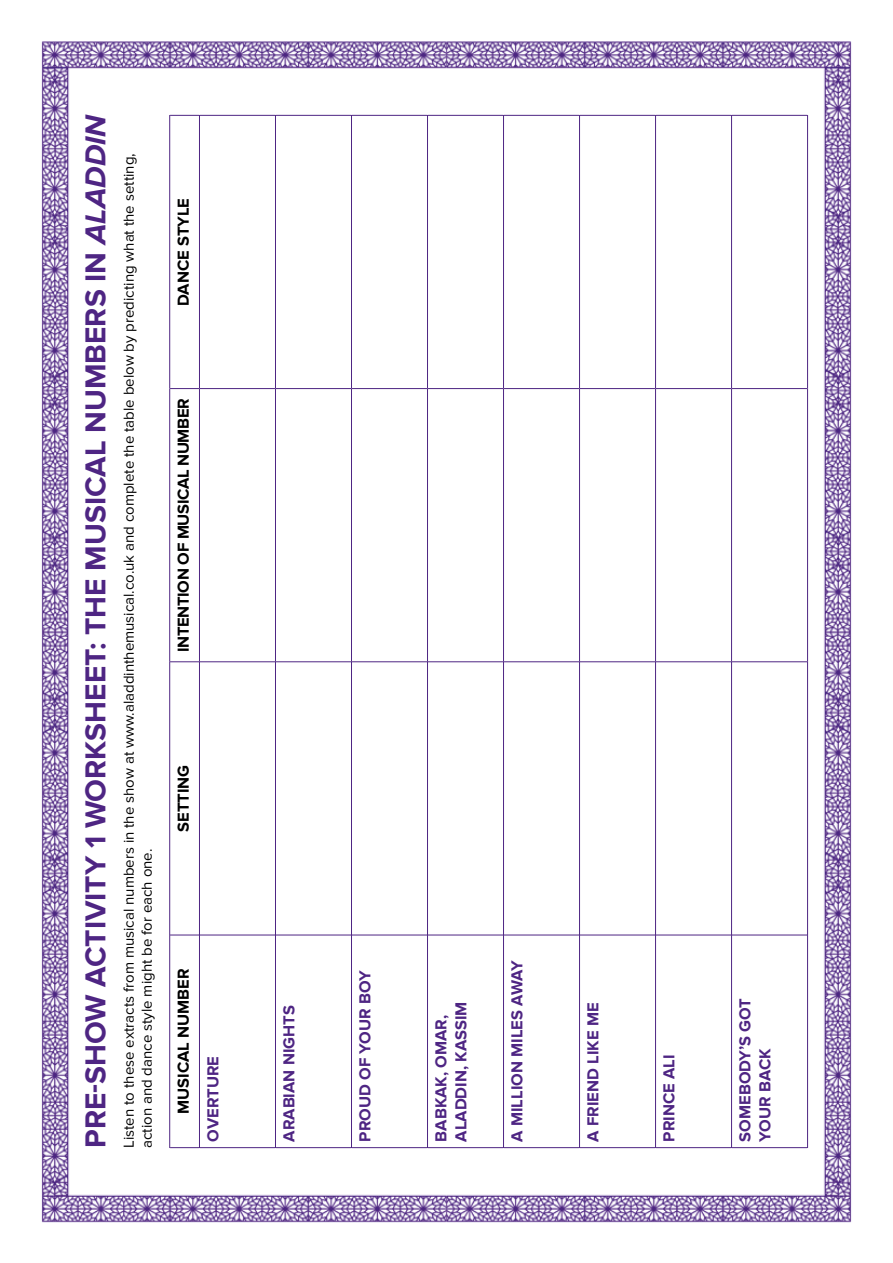
<style>
.page{position:relative;width:893px;height:1263px;background:#fff}
.page>*{position:absolute;margin:0;border:0;box-sizing:border-box;transform-origin:0 0}
.t1{font:700 29.85px "Proxima Nova";color:#4e2583}
.t2{font:700 16.5px/19.8px "Proxima Nova";color:#4e2583}
.t3{font:700 16.5px "Proxima Nova";letter-spacing:-.01em;color:#000}
.t4{font:15px/18px "Proxima Nova";color:#000}
.s1{font-style:italic}
</style>
<div class="page">
<img style="left:41px;top:41px;width:811px;height:1182px">
<hr style="left:169px;top:935px;width:1px;height:213px;background:#4e2583">
<svg style="left:170px;top:1147px;width:29px;height:1px"></svg>
<hr style="left:169px;top:662px;width:1px;height:273px;background:#4e2583">
<svg style="left:170px;top:935px;width:29px;height:1px"></svg>
<hr style="left:169px;top:389px;width:1px;height:273px;background:#4e2583">
<svg style="left:170px;top:661px;width:29px;height:1px"></svg>
<hr style="left:169px;top:115px;width:1px;height:274px;background:#4e2583">
<svg style="left:170px;top:388px;width:29px;height:1px"></svg>
<svg style="left:170px;top:115px;width:29px;height:1px"></svg>
<hr style="left:199px;top:935px;width:1px;height:213px;background:#4e2583">
<hr style="left:200px;top:1147px;width:75px;height:1px;background:#4e2583">
<hr style="left:199px;top:662px;width:1px;height:273px;background:#4e2583">
<hr style="left:200px;top:935px;width:75px;height:1px;background:#4e2583">
<hr style="left:199px;top:389px;width:1px;height:273px;background:#4e2583">
<hr style="left:200px;top:661px;width:75px;height:1px;background:#4e2583">
<hr style="left:199px;top:115px;width:1px;height:274px;background:#4e2583">
<hr style="left:200px;top:388px;width:75px;height:1px;background:#4e2583">
<hr style="left:200px;top:115px;width:75px;height:1px;background:#4e2583">
<hr style="left:275px;top:935px;width:1px;height:213px;background:#4e2583">
<hr style="left:276px;top:1147px;width:75px;height:1px;background:#4e2583">
<hr style="left:275px;top:662px;width:1px;height:273px;background:#4e2583">
<hr style="left:276px;top:935px;width:75px;height:1px;background:#4e2583">
<hr style="left:275px;top:389px;width:1px;height:273px;background:#4e2583">
<hr style="left:276px;top:661px;width:75px;height:1px;background:#4e2583">
<hr style="left:275px;top:115px;width:1px;height:274px;background:#4e2583">
<hr style="left:276px;top:388px;width:75px;height:1px;background:#4e2583">
<hr style="left:276px;top:115px;width:75px;height:1px;background:#4e2583">
<hr style="left:351px;top:935px;width:1px;height:213px;background:#4e2583">
<hr style="left:352px;top:1147px;width:75px;height:1px;background:#4e2583">
<hr style="left:351px;top:662px;width:1px;height:273px;background:#4e2583">
<hr style="left:352px;top:935px;width:75px;height:1px;background:#4e2583">
<hr style="left:351px;top:389px;width:1px;height:273px;background:#4e2583">
<hr style="left:352px;top:661px;width:75px;height:1px;background:#4e2583">
<hr style="left:351px;top:115px;width:1px;height:274px;background:#4e2583">
<hr style="left:352px;top:388px;width:75px;height:1px;background:#4e2583">
<hr style="left:352px;top:115px;width:75px;height:1px;background:#4e2583">
<hr style="left:427px;top:935px;width:1px;height:213px;background:#4e2583">
<hr style="left:428px;top:1147px;width:75px;height:1px;background:#4e2583">
<hr style="left:427px;top:662px;width:1px;height:273px;background:#4e2583">
<hr style="left:428px;top:935px;width:75px;height:1px;background:#4e2583">
<hr style="left:427px;top:389px;width:1px;height:273px;background:#4e2583">
<hr style="left:428px;top:661px;width:75px;height:1px;background:#4e2583">
<hr style="left:427px;top:115px;width:1px;height:274px;background:#4e2583">
<hr style="left:428px;top:388px;width:75px;height:1px;background:#4e2583">
<hr style="left:428px;top:115px;width:75px;height:1px;background:#4e2583">
<hr style="left:503px;top:935px;width:1px;height:213px;background:#4e2583">
<hr style="left:504px;top:1147px;width:75px;height:1px;background:#4e2583">
<hr style="left:503px;top:662px;width:1px;height:273px;background:#4e2583">
<hr style="left:504px;top:935px;width:75px;height:1px;background:#4e2583">
<hr style="left:503px;top:389px;width:1px;height:273px;background:#4e2583">
<hr style="left:504px;top:661px;width:75px;height:1px;background:#4e2583">
<hr style="left:503px;top:115px;width:1px;height:274px;background:#4e2583">
<hr style="left:504px;top:388px;width:75px;height:1px;background:#4e2583">
<hr style="left:504px;top:115px;width:75px;height:1px;background:#4e2583">
<hr style="left:579px;top:935px;width:1px;height:213px;background:#4e2583">
<hr style="left:580px;top:1147px;width:75px;height:1px;background:#4e2583">
<hr style="left:579px;top:662px;width:1px;height:273px;background:#4e2583">
<hr style="left:580px;top:935px;width:75px;height:1px;background:#4e2583">
<hr style="left:579px;top:389px;width:1px;height:273px;background:#4e2583">
<hr style="left:580px;top:661px;width:75px;height:1px;background:#4e2583">
<hr style="left:579px;top:115px;width:1px;height:274px;background:#4e2583">
<hr style="left:580px;top:388px;width:75px;height:1px;background:#4e2583">
<hr style="left:580px;top:115px;width:75px;height:1px;background:#4e2583">
<hr style="left:655px;top:935px;width:1px;height:213px;background:#4e2583">
<hr style="left:656px;top:1147px;width:75px;height:1px;background:#4e2583">
<hr style="left:655px;top:662px;width:1px;height:273px;background:#4e2583">
<hr style="left:656px;top:935px;width:75px;height:1px;background:#4e2583">
<hr style="left:655px;top:389px;width:1px;height:273px;background:#4e2583">
<hr style="left:656px;top:661px;width:75px;height:1px;background:#4e2583">
<hr style="left:655px;top:115px;width:1px;height:274px;background:#4e2583">
<hr style="left:656px;top:388px;width:75px;height:1px;background:#4e2583">
<hr style="left:656px;top:115px;width:75px;height:1px;background:#4e2583">
<hr style="left:731px;top:935px;width:1px;height:213px;background:#4e2583">
<hr style="left:732px;top:1147px;width:75px;height:1px;background:#4e2583">
<hr style="left:731px;top:662px;width:1px;height:273px;background:#4e2583">
<hr style="left:732px;top:935px;width:75px;height:1px;background:#4e2583">
<hr style="left:731px;top:389px;width:1px;height:273px;background:#4e2583">
<hr style="left:732px;top:661px;width:75px;height:1px;background:#4e2583">
<hr style="left:731px;top:115px;width:1px;height:274px;background:#4e2583">
<hr style="left:732px;top:388px;width:75px;height:1px;background:#4e2583">
<hr style="left:732px;top:115px;width:75px;height:1px;background:#4e2583">
<hr style="left:807px;top:935px;width:1px;height:213px;background:#4e2583">
<hr style="left:807px;top:662px;width:1px;height:273px;background:#4e2583">
<hr style="left:807px;top:389px;width:1px;height:273px;background:#4e2583">
<hr style="left:807px;top:115px;width:1px;height:274px;background:#4e2583">
<h1 class="t1" style="left:78px;top:1148px;width:1035px;rotate:-90deg">PRE-SHOW ACTIVITY 1 WORKSHEET: THE MUSICAL NUMBERS IN <span class="s1">ALADDIN</span></h1>
<p class="t4" style="left:120px;top:1148px;width:996px;rotate:-90deg">Listen to these extracts from musical numbers in the show at www.aladdinthemusical.co.uk and complete the table below by predicting what the setting, action and dance style might be for each one.</p>
<p class="t3" style="left:174px;top:306px;width:109px;rotate:-90deg">DANCE STYLE</p>
<p class="t3" style="left:174px;top:652px;width:255px;rotate:-90deg">INTENTION OF MUSICAL NUMBER</p>
<p class="t3" style="left:174px;top:832px;width:69px;rotate:-90deg">SETTING</p>
<p class="t3" style="left:174px;top:1114px;width:147px;rotate:-90deg">MUSICAL NUMBER</p>
<p class="t2" style="left:203px;top:1142px;width:87px;rotate:-90deg">OVERTURE</p>
<p class="t2" style="left:279px;top:1142px;width:138px;rotate:-90deg">ARABIAN NIGHTS</p>
<p class="t2" style="left:355px;top:1142px;width:173px;rotate:-90deg">PROUD OF YOUR BOY</p>
<p class="t2" style="left:431px;top:1142px;width:141px;rotate:-90deg">BABKAK, OMAR,<br>ALADDIN, KASSIM</p>
<p class="t2" style="left:507px;top:1142px;width:183px;rotate:-90deg">A MILLION MILES AWAY</p>
<p class="t2" style="left:583px;top:1142px;width:140px;rotate:-90deg">A FRIEND LIKE ME</p>
<p class="t2" style="left:659px;top:1142px;width:89px;rotate:-90deg">PRINCE ALI</p>
<p class="t2" style="left:735px;top:1142px;width:145px;rotate:-90deg">SOMEBODY’S GOT<br>YOUR BACK</p>
</div>
